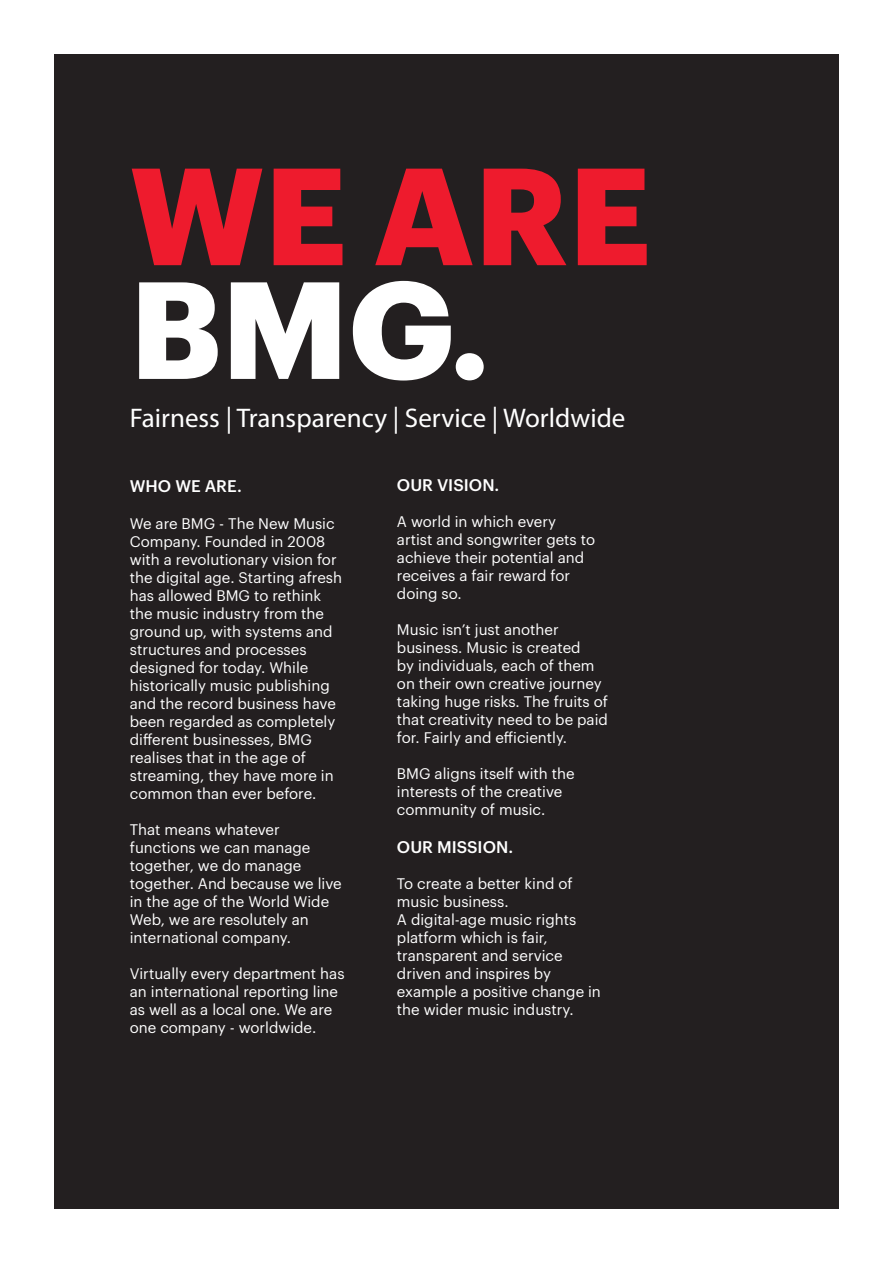
<style>
.page{position:relative;width:893px;height:1263px;background:#fff}
.page>*{position:absolute;margin:0;border:0;box-sizing:border-box;transform-origin:0 0}
.t1{font:700 135px "Graphik";color:#ee1b2d}
.t2{font:700 135px "Graphik";color:#fff}
.t3{font:27px "Myriad Pro";color:#fff}
.t4{font:500 16.5px "Graphik";color:#fff}
.t5{font:15px/18px "Graphik";color:#fff}
</style>
<div class="page">
<div style="left:54px;top:54px;width:785px;height:1155px;background:#231f20"></div>
<p class="t1" style="left:130px;top:112px;width:523px">WE ARE</p>
<p class="t2" style="left:130px;top:225px;width:362px">BMG.</p>
<p class="t3" style="left:130px;top:401px;width:497px">Fairness | Transparency | Service | Worldwide</p>
<p class="t4" style="left:130px;top:474px;width:113px">WHO WE ARE.</p>
<p class="t5" style="left:130px;top:513px;width:214px">We are BMG - The New Music<br>Company. Founded in 2008 with a revolutionary vision for the digital age. Starting afresh has allowed BMG to rethink the music industry from the ground up, with systems and structures and processes designed for today. While historically music publishing and the record business have been regarded as completely different businesses, BMG realises that in the age of streaming, they have more in common than ever before.</p>
<p class="t5" style="left:130px;top:819px;width:151px">That means whatever</p>
<p class="t5" style="left:130px;top:837px;width:182px">functions we can manage</p>
<p class="t5" style="left:130px;top:855px;width:213px">together, we do manage together. And because we live in the age of the World Wide<br>Web, we are resolutely an international company.</p>
<p class="t5" style="left:130px;top:963px;width:216px">Virtually every department has an international reporting line as well as a local one. We are one company - worldwide.</p>
<p class="t4" style="left:397px;top:473px;width:104px">OUR VISION.</p>
<p class="t5" style="left:397px;top:512px;width:200px">A world in which every artist and songwriter gets to achieve their potential and receives a fair reward for doing so.</p>
<p class="t5" style="left:397px;top:620px;width:213px">Music isn’t just another business. Music is created<br>by individuals, each of them on their own creative journey taking huge risks. The fruits of that creativity need to be paid for. Fairly and efficiently.</p>
<p class="t5" style="left:397px;top:764px;width:179px">BMG aligns itself with the interests of the creative community of music.</p>
<p class="t4" style="left:397px;top:835px;width:118px">OUR MISSION.</p>
<p class="t5" style="left:397px;top:873px;width:177px">To create a better kind of music business.</p>
<p class="t5" style="left:397px;top:909px;width:181px">A digital-age music rights platform which is fair,</p>
<p class="t5" style="left:397px;top:945px;width:167px">transparent and service</p>
<p class="t5" style="left:397px;top:963px;width:156px">driven and inspires by</p>
<p class="t5" style="left:397px;top:981px;width:205px">example a positive change in the wider music industry.</p>
</div>
